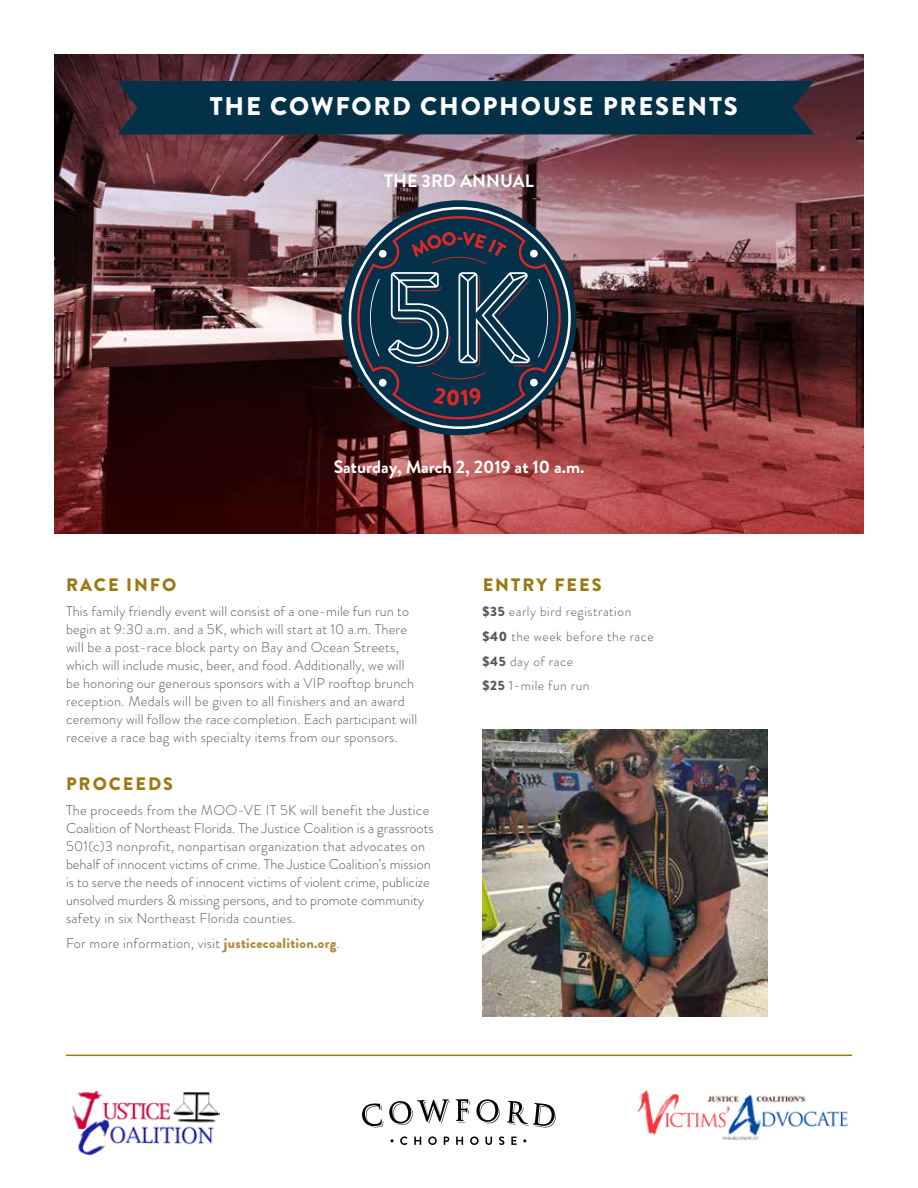
<style>
.page{position:relative;width:918px;height:1188px;background:#fff}
.page>*{position:absolute;margin:0;border:0;box-sizing:border-box;transform-origin:0 0}
.t1{font:900 25.5px "Brandon Grotesque";letter-spacing:.07em;color:#fff}
.t2{font:700 18px "Brandon Grotesque";color:#fff}
.t3{font:900 18px "Brandon Grotesque";letter-spacing:.11em;color:#9b7912}
.t4{font:300 14.25px/18px "Brandon Grotesque";letter-spacing:.01em;color:#58595b}
.t5{font:300 13.5px/24.8px "Brandon Grotesque";letter-spacing:.04em;color:#58595b}
.s1{font-weight:900;color:#ad8e3c}
.s2{font-weight:900}
</style>
<div class="page">
<hr style="left:66px;top:1055px;width:786px;height:1px;background:#9b7912">
<svg style="left:362px;top:1103px;width:21px;height:25px"></svg>
<svg style="left:389px;top:1099px;width:61px;height:26px"></svg>
<svg style="left:456px;top:1099px;width:14px;height:24px"></svg>
<svg style="left:476px;top:1099px;width:24px;height:25px"></svg>
<svg style="left:507px;top:1101px;width:49px;height:27px"></svg>
<svg style="left:400px;top:1136px;width:7px;height:9px"></svg>
<svg style="left:414px;top:1137px;width:7px;height:8px"></svg>
<svg style="left:428px;top:1136px;width:9px;height:9px"></svg>
<svg style="left:444px;top:1137px;width:5px;height:8px"></svg>
<svg style="left:456px;top:1137px;width:7px;height:8px"></svg>
<svg style="left:470px;top:1136px;width:9px;height:9px"></svg>
<svg style="left:485px;top:1137px;width:7px;height:8px"></svg>
<svg style="left:499px;top:1136px;width:5px;height:9px"></svg>
<svg style="left:511px;top:1137px;width:6px;height:8px"></svg>
<img style="left:637px;top:1090px;width:211px;height:50px">
<img style="left:72px;top:1091px;width:147px;height:64px">
<img style="left:54px;top:54px;width:810px;height:480px">
<div style="left:341px;top:200px;width:236px;height:235px;background:#043149;border-radius:50%"></div>
<img style="left:349px;top:207px;width:222px;height:222px">
<svg style="left:357px;top:216px;width:204px;height:204px"></svg>
<div style="left:118px;top:81px;width:696px;height:53px;background:#033148"></div>
<img style="left:483px;top:730px;width:285px;height:287px">
<h1 class="t1" style="left:210px;top:88px;width:530px">THE COWFORD CHOPHOUSE PRESENTS</h1>
<p class="t2" style="left:384px;top:168px;width:151px">THE 3RD ANNUAL</p>
<p class="t2" style="left:334px;top:454px;width:252px">Saturday, March 2, 2019 at 10 a.m.</p>
<p class="t3" style="left:66px;top:572px;width:112px">RACE INFO</p>
<p class="t4" style="left:66px;top:602px;width:353px">This family friendly event will consist of a one-mile fun run to begin at 9:30 a.m. and a 5K, which will start at 10 a.m. There will be a post-race block party on Bay and Ocean Streets, which will include music, beer, and food. Additionally, we will be honoring our generous sponsors with a VIP rooftop brunch reception. Medals will be given to all finishers and an award ceremony will follow the race completion. Each participant will receive a race bag with specialty items from our sponsors.</p>
<p class="t3" style="left:66px;top:771px;width:108px">PROCEEDS</p>
<p class="t4" style="left:66px;top:801px;width:369px">The proceeds from the MOO-VE IT 5K will benefit the Justice Coalition of Northeast Florida. The Justice Coalition is a grassroots 501(c)3 nonprofit, nonpartisan organization that advocates on behalf of innocent victims of crime. The Justice Coalition’s mission is to serve the needs of innocent victims of violent crime, publicize unsolved murders &amp; missing persons, and to promote community safety in six Northeast Florida counties.</p>
<p class="t4" style="left:66px;top:934px;width:275px">For more information, visit <span class="s1">justicecoalition.org</span>.</p>
<p class="t3" style="left:483px;top:572px;width:120px">ENTRY FEES</p>
<p class="t5" style="left:483px;top:599px;width:173px"><span class="s2">$35</span> early bird registration <span class="s2">$40</span> the week before the race <span class="s2">$45</span> day of race<br><span class="s2">$25</span> 1-mile fun run</p>
</div>
